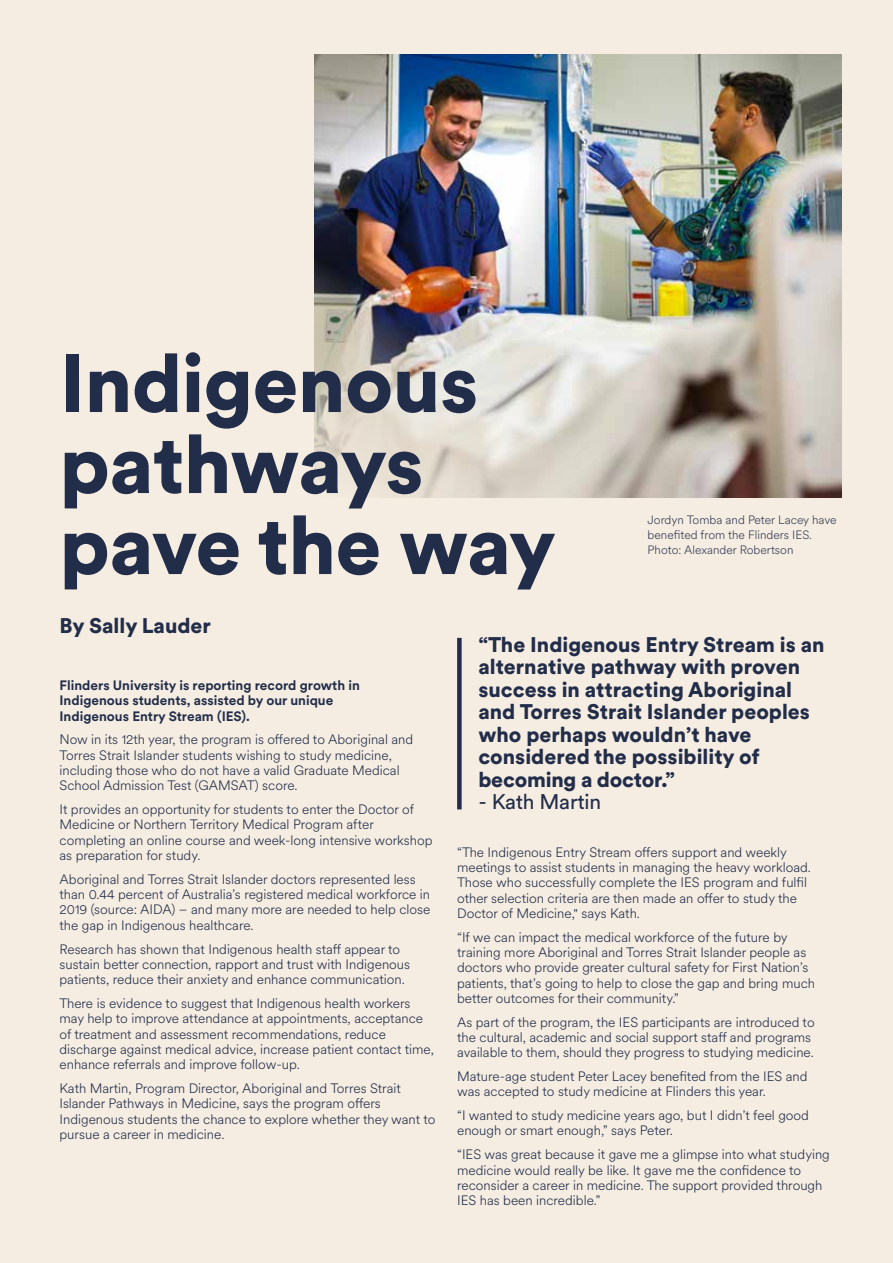
<style>
.page{position:relative;width:893px;height:1263px;background:#f5ede1}
.page>*{position:absolute;margin:0;border:0;box-sizing:border-box;transform-origin:0 0}
.t1{font:900 81px/81px "Circular XX";letter-spacing:-.01em;color:#222d4a}
.t2{font:900 21px/22.5px "Circular XX";color:#222d4a}
.t3{font:21px "Circular XX";letter-spacing:-.01em;color:#222d4a}
.t4{font:300 13.5px/15.3px "Circular XX";color:#222d4a}
.t5{font:700 13.5px/15.3px "Circular XX";color:#222d4a}
.t6{font:300 12px/15px "Circular XX";color:#333a55}
</style>
<div class="page">
<img style="left:315px;top:54px;width:526px;height:443px">
<div style="left:457px;top:638px;width:5px;height:171px;background:#222d4a"></div>
<h1 class="t1" style="left:60px;top:340px;width:497px">Indigenous pathways pave the way</h1>
<h2 class="t2" style="left:60px;top:613px;width:153px">By Sally Lauder</h2>
<p class="t6" style="left:648px;top:512px;width:190px">Jordyn Tomba and Peter Lacey have benefited from the Flinders IES.<br>Photo: Alexander Robertson</p>
<h2 class="t2" style="left:478px;top:632px;width:348px">“The Indigenous Entry Stream is an alternative pathway with proven success in attracting Aboriginal and Torres Strait Islander peoples who perhaps wouldn’t have considered the possibility of becoming a doctor.”</h2>
<h2 class="t3" style="left:478px;top:787px;width:124px">- Kath Martin</h2>
<p class="t4" style="left:457px;top:844px;width:355px">“The Indigenous Entry Stream offers support and weekly meetings to assist students in managing the heavy workload.<br>Those who successfully complete the IES program and fulfil other selection criteria are then made an offer to study the Doctor of Medicine," says Kath.</p>
<p class="t4" style="left:457px;top:929px;width:359px">“If we can impact the medical workforce of the future by training more Aboriginal and Torres Strait Islander people as doctors who provide greater cultural safety for First Nation’s patients, that’s going to help to close the gap and bring much better outcomes for their community.”</p>
<p class="t4" style="left:457px;top:1014px;width:359px">As part of the program, the IES participants are introduced to the cultural, academic and social support staff and programs available to them, should they progress to studying medicine.</p>
<p class="t4" style="left:457px;top:1068px;width:352px">Mature-age student Peter Lacey benefited from the IES and was accepted to study medicine at Flinders this year.</p>
<p class="t4" style="left:457px;top:1107px;width:353px">“I wanted to study medicine years ago, but I didn’t feel good enough or smart enough,” says Peter.</p>
<p class="t4" style="left:457px;top:1146px;width:374px">“IES was great because it gave me a glimpse into what studying medicine would really be like. It gave me the confidence to reconsider a career in medicine. The support provided through IES has been incredible.”</p>
<p class="t5" style="left:60px;top:677px;width:302px">Flinders University is reporting record growth in<br>Indigenous students, assisted by our unique<br>Indigenous Entry Stream (IES).</p>
<p class="t4" style="left:60px;top:731px;width:355px">Now in its 12th year, the program is offered to Aboriginal and Torres Strait Islander students wishing to study medicine, including those who do not have a valid Graduate Medical School Admission Test (GAMSAT) score.</p>
<p class="t4" style="left:60px;top:801px;width:374px">It provides an opportunity for students to enter the Doctor of Medicine or Northern Territory Medical Program after completing an online course and week-long intensive workshop as preparation for study.</p>
<p class="t4" style="left:60px;top:871px;width:372px">Aboriginal and Torres Strait Islander doctors represented less than 0.44 percent of Australia’s registered medical workforce in 2019 (source: AIDA) – and many more are needed to help close the gap in Indigenous healthcare.</p>
<p class="t4" style="left:60px;top:940px;width:352px">Research has shown that Indigenous health staff appear to sustain better connection, rapport and trust with Indigenous patients, reduce their anxiety and enhance communication.</p>
<p class="t4" style="left:60px;top:995px;width:376px">There is evidence to suggest that Indigenous health workers may help to improve attendance at appointments, acceptance of treatment and assessment recommendations, reduce discharge against medical advice, increase patient contact time, enhance referrals and improve follow-up.</p>
<p class="t4" style="left:60px;top:1080px;width:377px">Kath Martin, Program Director, Aboriginal and Torres Strait Islander Pathways in Medicine, says the program offers Indigenous students the chance to explore whether they want to pursue a career in medicine.</p>
</div>
